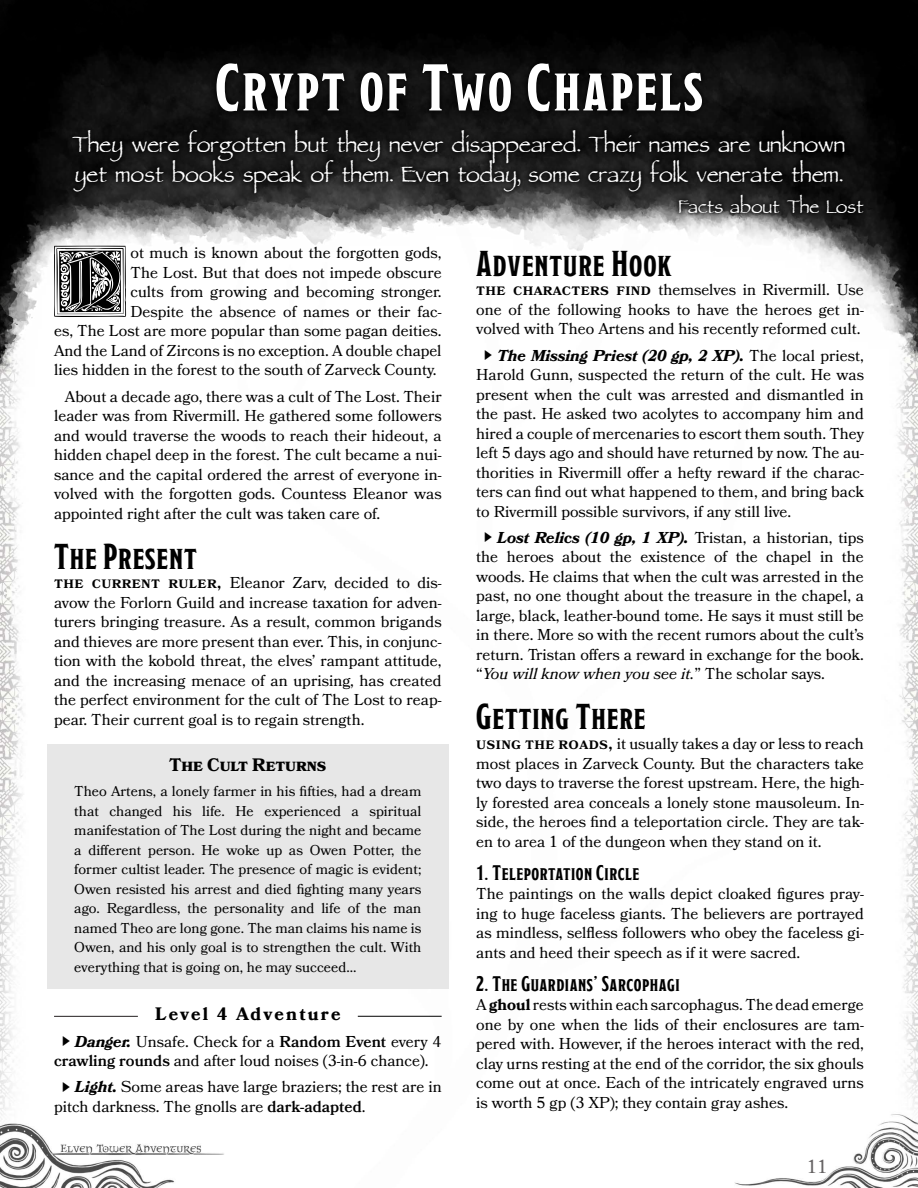
<style>
.page{position:relative;width:918px;height:1188px;background:#fff}
.page>*{position:absolute;margin:0;border:0;box-sizing:border-box;transform-origin:0 0}
.Drops_Caps{font:88.8px "Neugotische Initialen";color:#010101}
.Chapter_Header{font:700 66px "Modesto Condensed";letter-spacing:.04em;color:#fff}
.Epigraph{font:36px/30px "Parchment MF";color:#fff}
.Heading_1{font:36px "Modesto Condensed";letter-spacing:.025em;color:#010101}
.Epigraph_Author{font:30px "Parchment MF";color:#fff}
.Heading_2{font:700 21px "Modesto Condensed";letter-spacing:.025em;color:#010101}
.t1{font:18.6px "Bookmania";color:#231f20}
.Encounter_Level{font:700 18px "Bookmania";letter-spacing:.12em;color:#000}
.Sidebar_Heading{font:700 18px "Bookmania";color:#010101}
.Small_Caps_-_after_H{font:15.75px/19.5px "Bookmania";color:#010101;text-align:justify}
.Core_Body{font:15.75px/19.5px "Bookmania";color:#010101;text-align:justify}
.Core_Body_-_Indented{font:15.75px/19.5px "Bookmania";color:#010101;text-align:justify}
.Drops_Caps-2{font:15.75px "Bookmania";color:#010101}
.Sidebar_Body{font:14.25px/19.5px "Bookmania";color:#010101;text-align:justify}
.s1{font-weight:600;font-size:16.5px}
.s2{font-family:"Hira Kaku Pro W3";font-size:10.5px;color:#000}
.s3{font-weight:700;font-style:italic}
.s4{font-weight:600}
.s5{font-style:italic}
.s6{font-weight:700}
</style>
<div class="page">
<img style="left:0;top:395px;width:918px;height:793px">
<img style="left:0;top:0;width:918px;height:395px">
<div style="left:66px;top:124px;width:803px;height:96px;background:#010101;opacity:.75"></div>
<div style="left:210px;top:57px;width:498px;height:60px;background:#0b0b0b"></div>
<div style="left:47px;top:744px;width:401px;height:45px;background:#e7e7e7"></div>
<div style="left:47px;top:786px;width:401px;height:203px;background:#e7e7e7"></div>
<hr style="left:358px;top:1016px;width:84px;height:1px;background:#000">
<hr style="left:54px;top:1016px;width:84px;height:1px;background:#231f20">
<p class="Chapter_Header" style="left:215px;top:55px;width:489px">Crypt of Two Chapels</p>
<p class="Epigraph" style="left:72px;top:132px;width:775px">They were forgotten but they never disappeared. Their names are unknown yet most books speak of them. Even today, some crazy folk venerate them.</p>
<p class="Epigraph_Author" style="left:679px;top:194px;width:187px">Facts about The Lost</p>
<p class="Drops_Caps" style="left:50px;top:234px;width:82px">N</p>
<p class="Drops_Caps-2" style="left:131px;top:244px;width:313px">ot much is known about the forgotten gods,</p>
<p class="Drops_Caps-2" style="left:131px;top:263px;width:313px">The Lost. But that does not impede obscure</p>
<p class="Drops_Caps-2" style="left:131px;top:283px;width:313px">cults from growing and becoming stronger.</p>
<p class="Drops_Caps-2" style="left:131px;top:302px;width:313px">Despite the absence of names or their fac-</p>
<p class="Drops_Caps-2" style="left:54px;top:322px;width:389px">es, The Lost are more popular than some pagan deities.</p>
<p class="Drops_Caps-2" style="left:54px;top:341px;width:389px">And the Land of Zircons is no exception. A double chapel</p>
<p class="Drops_Caps-2" style="left:54px;top:361px;width:384px">lies hidden in the forest to the south of Zarveck County.</p>
<p class="Core_Body_-_Indented" style="left:54px;top:386px;width:389px;text-indent:11px">About a decade ago, there was a cult of The Lost. Their leader was from Rivermill. He gathered some followers and would traverse the woods to reach their hideout, a hidden chapel deep in the forest. The cult became a nui&shy;sance and the capital ordered the arrest of everyone in&shy;volved with the forgotten gods. Countess Eleanor was appointed right after the cult was taken care of.</p>
<p class="Heading_1" style="left:54px;top:538px;width:144px">The Present</p>
<p class="Small_Caps_-_after_H" style="left:54px;top:573px;width:389px"><span class="s1">The current ruler,</span> Eleanor Zarv, decided to dis&shy;avow the Forlorn Guild and increase taxation for adven&shy;turers bringing treasure. As a result, common brigands and thieves are more present than ever. This, in conjunc&shy;tion with the kobold threat, the elves’ rampant attitude, and the increasing menace of an uprising, has created the perfect environment for the cult of The Lost to reap&shy;pear. Their current goal is to regain strength.</p>
<p class="Sidebar_Heading" style="left:169px;top:755px;width:159px">The Cult Returns</p>
<p class="Sidebar_Body" style="left:74px;top:782px;width:349px">Theo Artens, a lonely farmer in his fifties, had a dream that changed his life. He experienced a spiritual manifestation of The Lost during the night and became a different person. He woke up as Owen Potter, the former cultist leader. The presence of magic is evident; Owen resisted his arrest and died fighting many years ago. Regardless, the personality and life of the man named Theo are long gone. The man claims his name is Owen, and his only goal is to strengthen the cult. With everything that is going on, he may succeed...</p>
<p class="Encounter_Level" style="left:155px;top:1004px;width:187px">Level 4 Adventure</p>
<p class="Small_Caps_-_after_H" style="left:54px;top:1031px;width:389px;text-indent:7px"><span class="s2">▶</span> <span class="s3">Danger.</span> Unsafe. Check for a <span class="s4">Random Event</span> every 4 <span class="s4">crawling rounds</span> and after loud noises (3-in-6 chance).</p>
<p class="Small_Caps_-_after_H" style="left:54px;top:1077px;width:389px;text-indent:7px"><span class="s2">▶</span> <span class="s3">Light.</span> Some areas have large braziers; the rest are in pitch darkness. The gnolls are <span class="s4">dark-adapted</span>.</p>
<p class="Heading_1" style="left:476px;top:245px;width:197px">Adventure Hook</p>
<p class="Small_Caps_-_after_H" style="left:476px;top:280px;width:389px"><span class="s1">The characters find</span> themselves in Rivermill. Use one of the following hooks to have the heroes get in&shy;volved with Theo Artens and his recently reformed cult.</p>
<p class="Small_Caps_-_after_H" style="left:476px;top:345px;width:389px;text-indent:7px"><span class="s2">▶</span> <span class="s3">The Missing Priest (20 gp, 2 XP).</span> The local priest, Harold Gunn, suspected the return of the cult. He was present when the cult was arrested and dismantled in the past. He asked two acolytes to accompany him and hired a couple of mercenaries to escort them south. They left 5 days ago and should have returned by now. The au&shy;thorities in Rivermill offer a hefty reward if the charac&shy;ters can find out what happened to them, and bring back to Rivermill possible survivors, if any still live.</p>
<p class="Small_Caps_-_after_H" style="left:476px;top:528px;width:389px;text-indent:7px"><span class="s2">▶</span> <span class="s3">Lost Relics (10 gp, 1 XP).</span> Tristan, a historian, tips the heroes about the existence of the chapel in the woods. He claims that when the cult was arrested in the past, no one thought about the treasure in the chapel, a large, black, leather-bound tome. He says it must still be in there. More so with the recent rumors about the cult’s return. Tristan offers a reward in exchange for the book. “<span class="s5">You will know when you see it.</span>” The scholar says.</p>
<p class="Heading_1" style="left:476px;top:699px;width:171px">Getting There</p>
<p class="Small_Caps_-_after_H" style="left:476px;top:734px;width:389px"><span class="s1">Using the roads,</span> it usually takes a day or less to reach most places in Zarveck County. But the characters take two days to traverse the forest upstream. Here, the high&shy;ly forested area conceals a lonely stone mausoleum. In&shy;side, the heroes find a teleportation circle. They are tak&shy;en to area 1 of the dungeon when they stand on it.</p>
<p class="Heading_2" style="left:476px;top:862px;width:165px">1. Teleportation Circle</p>
<p class="Core_Body" style="left:476px;top:884px;width:389px">The paintings on the walls depict cloaked figures pray&shy;ing to huge faceless giants. The believers are portrayed as mindless, selfless followers who obey the faceless gi&shy;ants and heed their speech as if it were sacred.</p>
<p class="Heading_2" style="left:476px;top:973px;width:205px">2. The Guardians’ Sarcophagi</p>
<p class="Core_Body" style="left:476px;top:995px;width:389px">A <span class="s6">ghoul</span> rests within each sarcophagus. The dead emerge one by one when the lids of their enclosures are tam&shy;pered with. However, if the heroes interact with the red, clay urns resting at the end of the corridor, the six ghouls come out at once. Each of the intricately engraved urns is worth 5 gp (3 XP); they contain gray ashes.</p>
<p class="t1" style="left:806px;top:1156px;width:23px">11</p>
</div>
